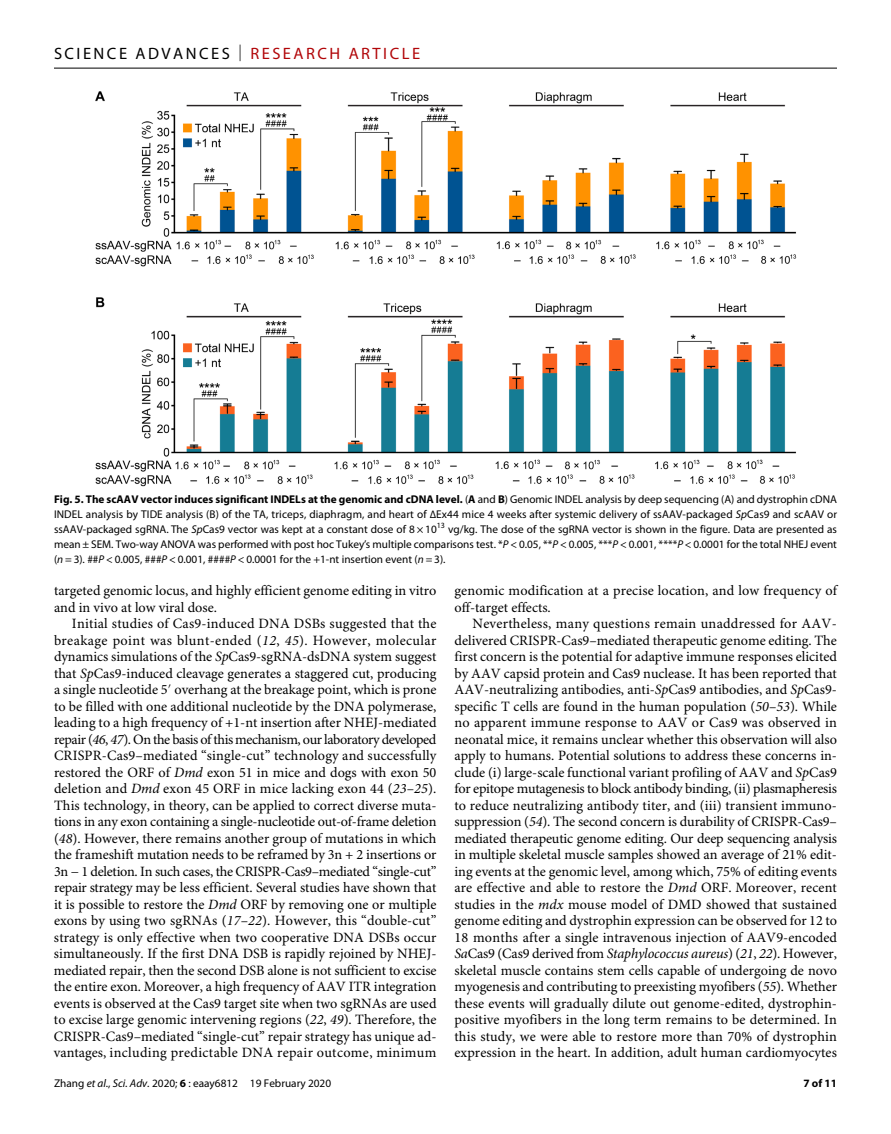
<style>
.page{position:relative;width:891px;height:1134px;background:#fff}
.page>*{position:absolute;margin:0;border:0;box-sizing:border-box;transform-origin:0 0}
.t1{font:16.5px "Myriad Pro";letter-spacing:.15em;color:#000}
.t2{font:14.25px/16.5px "Minion Pro";letter-spacing:.005em;color:#000}
.t3{font:11.25px/15px "Myriad Pro";color:#000;text-align:justify}
.t4{font:700 11.25px "Myriad Pro";color:#000}
.s1{font-weight:300}
.s2{color:#b10508}
.s3{font-weight:700}
.s4{font-style:italic}
</style>
<div class="page">
<hr style="left:54px;top:68px;width:783px;height:1px;background:#000">
<img style="left:95px;top:91px;width:701px;height:395px">
<p class="t1" style="left:54px;top:40px;width:368px">SCIENCE ADVANCES <span class="s1">|</span> <span class="s2">RESEARCH ARTICLE</span></p>
<p class="t3" style="left:54px;top:492px;width:785px"><span class="s3">Fig. 5. The scAAV vector induces significant INDELs at the genomic and cDNA level.</span> (<span class="s3">A</span> and <span class="s3">B</span>) Genomic INDEL analysis by deep sequencing (A) and dystrophin cDNA INDEL analysis by TIDE analysis (B) of the TA, triceps, diaphragm, and heart of ∆Ex44 mice 4 weeks after systemic delivery of ssAAV-packaged <span class="s4">Sp</span>Cas9 and scAAV or ssAAV-packaged sgRNA. The <span class="s4">Sp</span>Cas9 vector was kept at a constant dose of 8 × 10<sup>13</sup> vg/kg. The dose of the sgRNA vector is shown in the figure. Data are presented as mean ± SEM. Two-way ANOVA was performed with post hoc Tukey’s multiple comparisons test. *<span class="s4">P</span> &lt; 0.05, **<span class="s4">P</span> &lt; 0.005, ***<span class="s4">P</span> &lt; 0.001, ****<span class="s4">P</span> &lt; 0.0001 for the total NHEJ event (<span class="s4">n</span> = 3). ##<span class="s4">P</span> &lt; 0.005, ###<span class="s4">P</span> &lt; 0.001, ####<span class="s4">P</span> &lt; 0.0001 for the +1-nt insertion event (<span class="s4">n</span> = 3).</p>
<p class="t2" style="left:54px;top:584px;width:384px">targeted genomic locus, and highly efficient genome editing in vitro and in vivo at low viral dose.</p>
<p class="t2" style="left:54px;top:617px;width:384px;text-align:justify;text-indent:18px">Initial studies of Cas9-induced DNA DSBs suggested that the breakage point was blunt-ended (<span class="s4">12</span>, <span class="s4">45</span>). However, molecular dynamics simulations of the <span class="s4">Sp</span>Cas9-sgRNA-dsDNA system suggest that <span class="s4">Sp</span>Cas9-induced cleavage generates a staggered cut, producing a single nucleotide 5′ overhang at the breakage point, which is prone to be filled with one additional nucleotide by the DNA polymerase, leading to a high frequency of +1-nt insertion after NHEJ-mediated repair (<span class="s4">46</span>, <span class="s4">47</span>). On the basis of this mechanism, our laboratory developed CRISPR-Cas9–mediated “single-cut” technology and successfully restored the ORF of <span class="s4">Dmd</span> exon 51 in mice and dogs with exon 50 deletion and <span class="s4">Dmd</span> exon 45 ORF in mice lacking exon 44 (<span class="s4">23</span>–<span class="s4">25</span>).<br>This technology, in theory, can be applied to correct diverse muta&shy;tions in any exon containing a single-nucleotide out-of-frame deletion (<span class="s4">48</span>). However, there remains another group of mutations in which the frameshift mutation needs to be reframed by 3n + 2 insertions or 3n − 1 deletion. In such cases, the CRISPR-Cas9–mediated “single-cut” repair strategy may be less efficient. Several studies have shown that it is possible to restore the <span class="s4">Dmd</span> ORF by removing one or multiple exons by using two sgRNAs (<span class="s4">17</span>–<span class="s4">22</span>). However, this “double-cut” strategy is only effective when two cooperative DNA DSBs occur simultaneously. If the first DNA DSB is rapidly rejoined by NHEJ&shy;mediated repair, then the second DSB alone is not sufficient to excise the entire exon. Moreover, a high frequency of AAV ITR integration events is observed at the Cas9 target site when two sgRNAs are used to excise large genomic intervening regions (<span class="s4">22</span>, <span class="s4">49</span>). Therefore, the CRISPR-Cas9–mediated “single-cut” repair strategy has unique ad&shy;vantages, including predictable DNA repair outcome, minimum</p>
<p class="t3" style="left:54px;top:1076px;width:279px">Zhang <span class="s4">et al</span>., <span class="s4">Sci. Adv.</span> 2020; <span class="s3">6</span> : eaay6812 19 February 2020</p>
<p class="t2" style="left:454px;top:584px;width:384px">genomic modification at a precise location, and low frequency of off-target effects.</p>
<p class="t2" style="left:454px;top:617px;width:384px;text-align:justify;text-indent:18px">Nevertheless, many questions remain unaddressed for AAV&shy;delivered CRISPR-Cas9–mediated therapeutic genome editing. The first concern is the potential for adaptive immune responses elicited by AAV capsid protein and Cas9 nuclease. It has been reported that AAV-neutralizing antibodies, anti-<span class="s4">Sp</span>Cas9 antibodies, and <span class="s4">Sp</span>Cas9- specific T cells are found in the human population (<span class="s4">50</span>–<span class="s4">53</span>). While no apparent immune response to AAV or Cas9 was observed in neonatal mice, it remains unclear whether this observation will also apply to humans. Potential solutions to address these concerns in&shy;clude (i) large-scale functional variant profiling of AAV and <span class="s4">Sp</span>Cas9 for epitope mutagenesis to block antibody binding, (ii) plasmapheresis to reduce neutralizing antibody titer, and (iii) transient immuno&shy;suppression (<span class="s4">54</span>). The second concern is durability of CRISPR-Cas9– mediated therapeutic genome editing. Our deep sequencing analysis in multiple skeletal muscle samples showed an average of 21% edit&shy;ing events at the genomic level, among which, 75% of editing events are effective and able to restore the <span class="s4">Dmd</span> ORF. Moreover, recent studies in the <span class="s4">mdx</span> mouse model of DMD showed that sustained genome editing and dystrophin expression can be observed for 12 to 18 months after a single intravenous injection of AAV9-encoded <span class="s4">Sa</span>Cas9 (Cas9 derived from <span class="s4">Staphylococcus aureus</span>) (<span class="s4">21</span>, <span class="s4">22</span>). However, skeletal muscle contains stem cells capable of undergoing de novo myogenesis and contributing to preexisting myofibers (<span class="s4">55</span>). Whether these events will gradually dilute out genome-edited, dystrophin&shy;positive myofibers in the long term remains to be determined. In this study, we were able to restore more than 70% of dystrophin expression in the heart. In addition, adult human cardiomyocytes</p>
<p class="t4" style="left:803px;top:1074px;width:35px">7 of 11</p>
</div>
